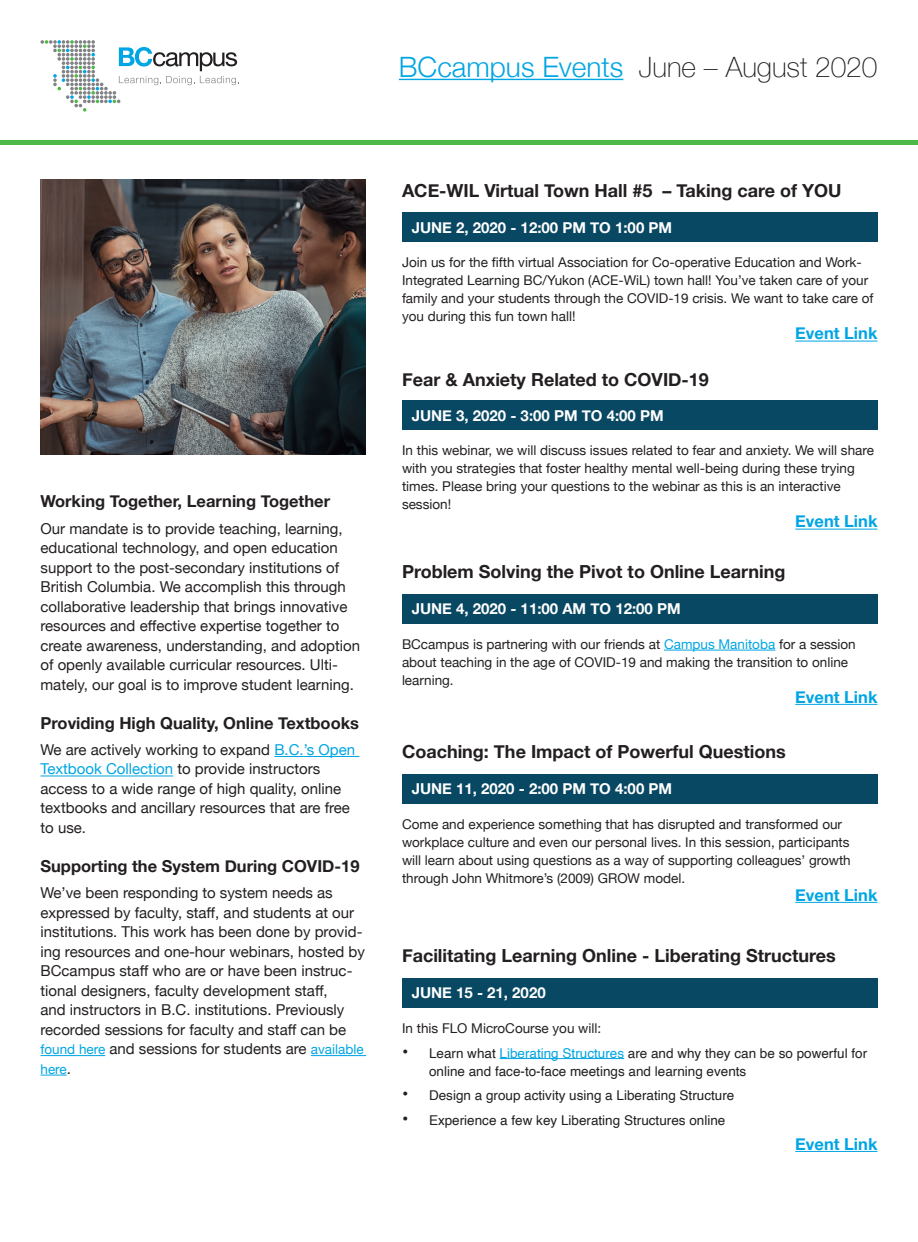
<style>
.page{position:relative;width:918px;height:1242px;background:#fff}
.page>*{position:absolute;margin:0;border:0;box-sizing:border-box;transform-origin:0 0}
.t1{font:100 28.05px "Helvetica Neue";color:#231f20}
.t2{font:700 18px "Helvetica Neue";color:#231f20}
.t3{font:700 16.5px "Helvetica Neue";color:#231f20}
.t4{font:700 16.5px "Helvetica Neue";color:#00a5e3}
.t5{font:15px/19.5px "Helvetica Neue";color:#231f20}
.t6{font:700 15px "Helvetica Neue";color:#fff}
.t7{font:13.5px/18px "Helvetica Neue";color:#231f20}
.t8{font:13.5px/18px "Helvetica";color:#231f20}
.t9{font:13.5px "Helvetica Neue";color:#00a5e3}
.s1{font-weight:300;color:#00a5e3}
.s2{color:#00a5e3}
.s3{font-size:13.5px;color:#00a5e3}
.s4{font-size:15px;color:#231f20}
.s5{font-size:18px}
</style>
<div class="page">
<div style="left:0;top:140px;width:918px;height:5px;background:#4cb848"></div>
<svg style="left:40px;top:40px;width:199px;height:72px"></svg>
<hr style="left:399px;top:79px;width:224px;height:1px;background:#00a5e3">
<div style="left:402px;top:401px;width:476px;height:29px;background:#084863"></div>
<hr style="left:795px;top:529px;width:82px;height:1px;background:#00a5e3">
<div style="left:402px;top:213px;width:476px;height:29px;background:#084863"></div>
<hr style="left:795px;top:341px;width:82px;height:1px;background:#00a5e3">
<div style="left:402px;top:594px;width:476px;height:29px;background:#084863"></div>
<hr style="left:664px;top:650px;width:111px;height:1px;background:#00a5e3">
<hr style="left:795px;top:704px;width:82px;height:1px;background:#00a5e3">
<div style="left:402px;top:774px;width:476px;height:29px;background:#084863"></div>
<hr style="left:795px;top:902px;width:82px;height:1px;background:#00a5e3">
<div style="left:402px;top:978px;width:476px;height:29px;background:#084863"></div>
<hr style="left:500px;top:1058px;width:124px;height:1px;background:#00a5e3">
<hr style="left:795px;top:1151px;width:82px;height:1px;background:#00a5e3">
<hr style="left:274px;top:756px;width:85px;height:1px;background:#00a5e3">
<hr style="left:40px;top:776px;width:133px;height:1px;background:#00a5e3">
<hr style="left:40px;top:1055px;width:65px;height:1px;background:#00a5e3">
<hr style="left:311px;top:1055px;width:55px;height:1px;background:#00a5e3">
<svg style="left:40px;top:1075px;width:27px;height:1px"></svg>
<img style="left:40px;top:180px;width:326px;height:275px">
<h1 class="t1" style="left:399px;top:45px;width:480px"><span class="s1">BCcampus Events</span> June – August 2020</h1>
<p class="t3" style="left:40px;top:489px;width:291px">Working Together, Learning Together</p>
<p class="t5" style="left:40px;top:520px;width:321px">Our mandate is to provide teaching, learning, educational technology, and open education support to the post-secondary institutions of British Columbia. We accomplish this through collaborative leadership that brings innovative resources and effective expertise together to create awareness, understanding, and adoption of openly available curricular resources. Ulti&shy;mately, our goal is to improve student learning.</p>
<p class="t3" style="left:40px;top:710px;width:320px">Providing High Quality, Online Textbooks</p>
<p class="t5" style="left:40px;top:741px;width:316px">We are actively working to expand <span class="s2">B.C.’s Open Textbook Collection</span> to provide instructors access to a wide range of high quality, online textbooks and ancillary resources that are free to use.</p>
<p class="t3" style="left:40px;top:853px;width:321px">Supporting the System During COVID-19</p>
<p class="t5" style="left:40px;top:884px;width:326px">We’ve been responding to system needs as expressed by faculty, staff, and students at our institutions. This work has been done by provid&shy;ing resources and one-hour webinars, hosted by BCcampus staff who are or have been instruc&shy;tional designers, faculty development staff,<br>and instructors in B.C. institutions. Previously recorded sessions for faculty and staff can be <span class="s3">found here</span> and sessions for students are <span class="s3">available</span></p>
<p class="t9" style="left:40px;top:1059px;width:32px">here<span class="s4">.</span></p>
<p class="t2" style="left:402px;top:177px;width:441px">ACE-WIL Virtual Town Hall #5 – Taking care of YOU</p>
<p class="t6" style="left:412px;top:215px;width:262px">JUNE 2, 2020 - 12:00 PM TO 1:00 PM</p>
<p class="t7" style="left:402px;top:254px;width:473px">Join us for the fifth virtual Association for Co-operative Education and Work-Integrated Learning BC/Yukon (ACE-WiL) town hall! You’ve taken care of your family and your students through the COVID-19 crisis. We want to take care of you during this fun town hall!</p>
<p class="t4" style="left:795px;top:321px;width:84px">Event Link</p>
<p class="t2" style="left:402px;top:365px;width:308px">Fear &amp; Anxiety Related to COVID-19</p>
<p class="t6" style="left:412px;top:404px;width:254px">JUNE 3, 2020 - 3:00 PM TO 4:00 PM</p>
<p class="t7" style="left:402px;top:442px;width:473px">In this webinar, we will discuss issues related to fear and anxiety. We will share with you strategies that foster healthy mental well-being during these trying times. Please bring your questions to the webinar as this is an interactive session!</p>
<p class="t4" style="left:795px;top:509px;width:84px">Event Link</p>
<p class="t2" style="left:402px;top:558px;width:385px">Problem Solving the Pivot to Online Learning</p>
<p class="t6" style="left:412px;top:597px;width:271px">JUNE 4, 2020 - 11:00 AM TO 12:00 PM</p>
<p class="t7" style="left:402px;top:636px;width:455px">BCcampus is partnering with our friends at <span class="s2">Campus Manitoba</span> for a session about teaching in the age of COVID-19 and making the transition to online learning.</p>
<p class="t4" style="left:795px;top:684px;width:84px">Event Link</p>
<p class="t2" style="left:402px;top:738px;width:385px">Coaching: The Impact of Powerful Questions</p>
<p class="t6" style="left:412px;top:777px;width:262px">JUNE 11, 2020 - 2:00 PM TO 4:00 PM</p>
<p class="t7" style="left:402px;top:816px;width:450px">Come and experience something that has disrupted and transformed our workplace culture and even our personal lives. In this session, participants will learn about using questions as a way of supporting colleagues’ growth through John Whitmore’s (2009) GROW model.</p>
<p class="t4" style="left:795px;top:882px;width:84px">Event Link</p>
<p class="t2" style="left:402px;top:942px;width:435px">Facilitating Learning Online - Liberating Structures</p>
<p class="t6" style="left:412px;top:981px;width:135px">JUNE 15 - 21, 2020</p>
<p class="t7" style="left:402px;top:1020px;width:201px">In this FLO MicroCourse you will:</p>
<p class="t8" style="left:429px;top:1044px;width:440px;text-indent:-27px"><span class="s5">•</span> Learn what <span class="s2">Liberating Structures</span> are and why they can be so powerful for online and face-to-face meetings and learning events</p>
<p class="t8" style="left:402px;top:1087px;width:334px"><span class="s5">•</span> Design a group activity using a Liberating Structure</p>
<p class="t8" style="left:402px;top:1112px;width:325px"><span class="s5">•</span> Experience a few key Liberating Structures online</p>
<p class="t4" style="left:795px;top:1131px;width:84px">Event Link</p>
</div>
